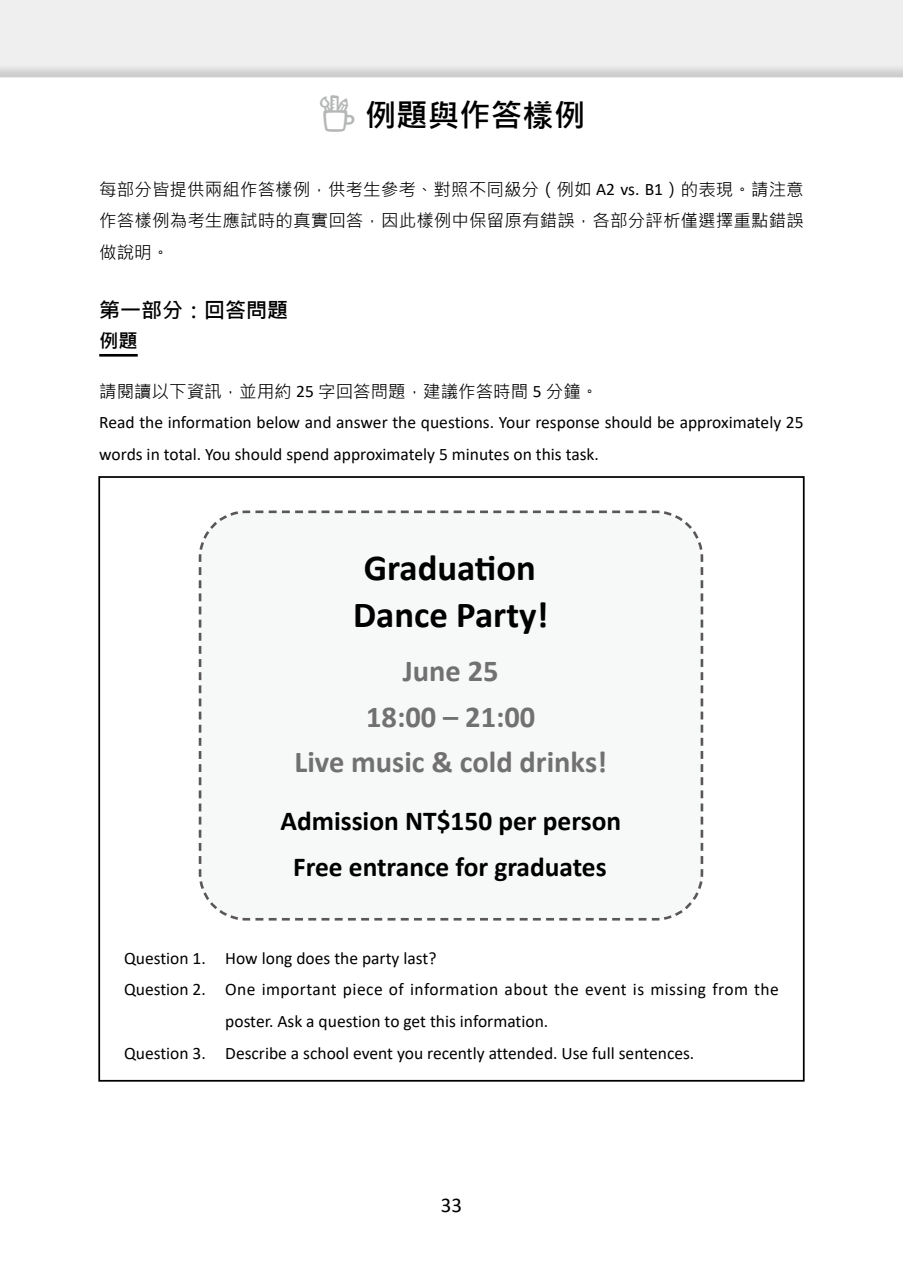
<style>
.page{position:relative;width:903px;height:1275px;background:#fff}
.page>*{position:absolute;margin:0;border:0;box-sizing:border-box;transform-origin:0 0}
.t1{font:700 36.75px/46.7px "Calibri";color:#000}
.t2{font:700 31.5px "Microsoft Jheng Hei";color:#000}
.t3{font:700 30.45px/45.5px "Calibri";color:#727171;text-align:center}
.t4{font:700 27.47px/45.5px "Calibri";color:#000;text-align:center}
.t5{font:700 21px "Microsoft Jheng Hei";color:#000}
.t6{font:21px "Calibri";color:#000}
.t7{font:700 19.25px "Microsoft Jheng Hei";color:#000}
.t8{font:17.5px/31.5px "Calibri";color:#000}
.t9{font:17.5px/31.5px "Microsoft Jheng Hei";letter-spacing:.005em;color:#000;text-align:justify}
.t10{font:17.5px "Calibri";letter-spacing:.025em;color:#000}
.s1{font-family:"Calibri"}
</style>
<div class="page">
<div style="left:0;top:0;width:903px;height:104px;background:#efefef"></div>
<svg style="left:0;top:68px;width:903px;height:36px;fill:#fff"></svg>
<hr style="left:99px;top:354px;width:39px;height:3px;background:#000">
<svg style="left:198px;top:510px;width:506px;height:411px"></svg>
<svg style="left:320px;top:95px;width:34px;height:9px"></svg>
<h2 class="t2" style="left:365px;top:96px;width:222px">例題與作答樣例</h2>
<p class="t9" style="left:99px;top:174px;width:706px">每部分皆提供兩組作答樣例，供考生參考、對照不同級分（例如 <span class="s1">A2 vs. B1</span>）的表現。請注意作答樣例為考生應試時的真實回答，因此樣例中保留原有錯誤，各部分評析僅選擇重點錯誤做說明。</p>
<p class="t5" style="left:99px;top:297px;width:190px">第一部分：回答問題</p>
<p class="t7" style="left:99px;top:329px;width:40px">例題</p>
<p class="t9" style="left:99px;top:376px;width:501px">請閱讀以下資訊，並用約 <span class="s1">25</span> 字回答問題，建議作答時間 <span class="s1">5</span> 分鐘。</p>
<p class="t8" style="left:99px;top:406px;width:706px">Read the information below and answer the questions. Your response should be approximately 25 words in total. You should spend approximately 5 minutes on this task.</p>
<h1 class="t1" style="left:353px;top:544px;width:197px">Graduation<br>Dance Party!</h1>
<h3 class="t3" style="left:294px;top:648px;width:314px">June 25<br>18:00 – 21:00<br>Live music &amp; cold drinks!</h3>
<h3 class="t4" style="left:280px;top:798px;width:342px">Admission NT$150 per person<br>Free entrance for graduates</h3>
<p class="t8" style="left:124px;top:942px;width:314px">Question 1. How long does the party last?</p>
<p class="t10" style="left:124px;top:977px;width:656px">Question 2. One important piece of information about the event is missing from the</p>
<p class="t8" style="left:225px;top:1005px;width:324px">poster. Ask a question to get this information.</p>
<p class="t8" style="left:124px;top:1037px;width:572px">Question 3. Describe a school event you recently attended. Use full sentences.</p>
<p class="t6" style="left:441px;top:1190px;width:23px">33</p>
</div>
